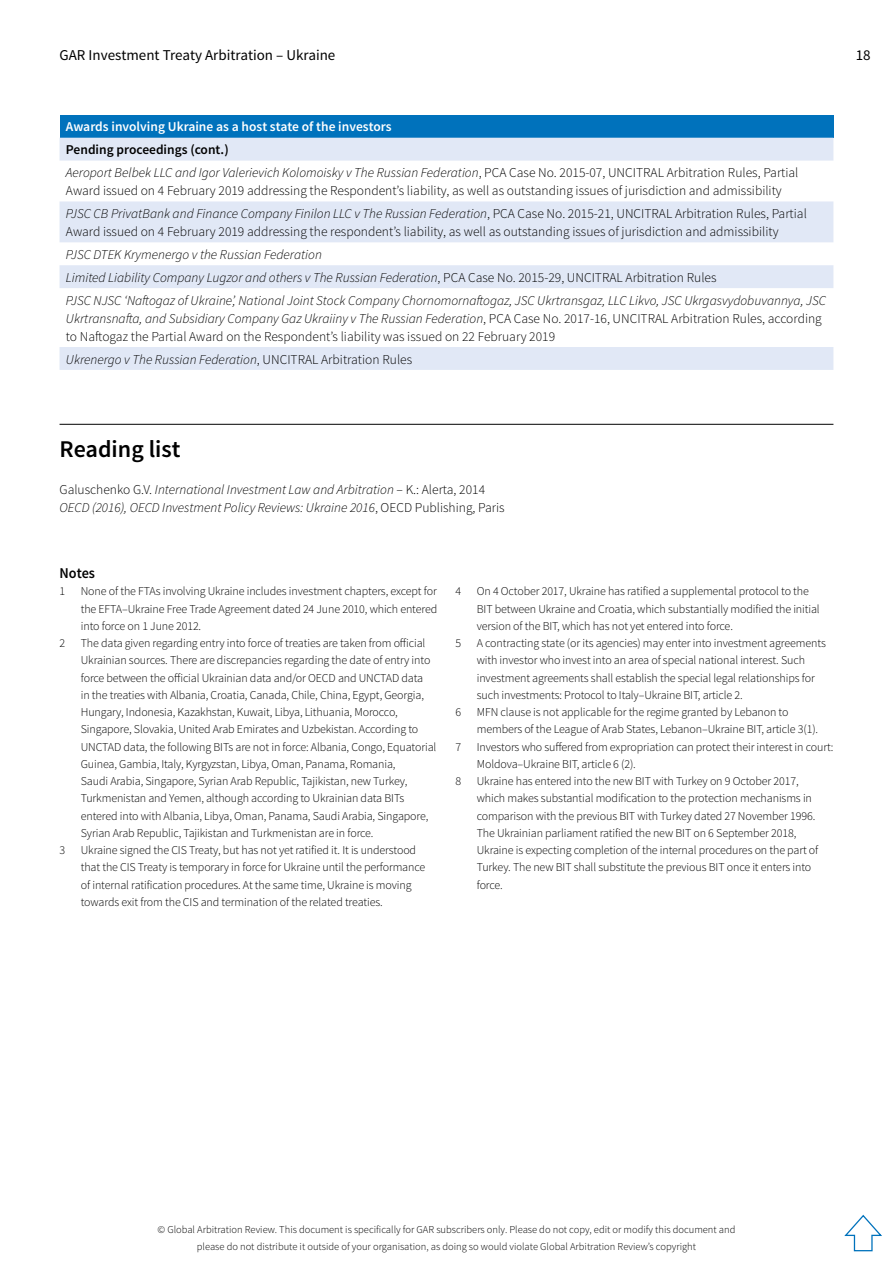
<style>
.page{position:relative;width:893px;height:1263px;background:#fff}
.page>*{position:absolute;margin:0;border:0;box-sizing:border-box;transform-origin:0 0}
.t1{font:600 24px "Source Sans Pro";color:#000}
.t2{font:15px "Source Sans Pro";color:#000}
.t3{font:600 15px "Source Sans Pro";color:#000;scale:.95 1}
.t4{font:italic 300 13.5px/23px "Source Sans Pro";color:#000}
.t5{font:300 13.5px/23px "Source Sans Pro";color:#000}
.t6{font:600 13.5px "Source Sans Pro";color:#fff}
.t7{font:300 12px/17.2px "Source Sans Pro";letter-spacing:-.01em;color:#000}
.t8{font:300 10.5px/16.5px "Source Sans Pro";color:#000;text-align:center}
.s1{font-weight:600;font-style:normal}
.s2{font-style:normal}
.s3{font-style:italic}
</style>
<div class="page">
<svg style="left:844px;top:1214px;width:38px;height:38px"></svg>
<div style="left:60px;top:115px;width:773px;height:23px;background:#0072bc"></div>
<svg style="left:60px;top:138px;width:773px;height:232px"></svg>
<hr style="left:60px;top:424px;width:773px;height:1px;background:#000">
<p class="t2" style="left:60px;top:45px;width:277px">GAR Investment Treaty Arbitration – Ukraine</p>
<p class="t2" style="left:856px;top:45px;width:16px">18</p>
<p class="t6" style="left:66px;top:118px;width:327px">Awards involving Ukraine as a host state of the investors</p>
<p class="t4" style="left:66px;top:138px;width:734px"><span class="s1">Pending proceedings (cont.)<br></span>Aeroport Belbek LLC and Igor Valerievich Kolomoisky v The Russian Federation<span class="s2">, PCA Case No. 2015-07, UNCITRAL Arbitration Rules, Partial</span></p>
<p class="t5" style="left:66px;top:179px;width:742px">Award issued on 4 February 2019 addressing the Respondent’s liability, as well as outstanding issues of jurisdiction and admissibility<br><span class="s3">PJSC CB PrivatBank and Finance Company Finilon LLC v The Russian Federation</span>, PCA Case No. 2015-21, UNCITRAL Arbitration Rules, Partial</p>
<p class="t5" style="left:66px;top:220px;width:714px">Award issued on 4 February 2019 addressing the respondent’s liability, as well as outstanding issues of jurisdiction and admissibility</p>
<p class="t4" style="left:66px;top:243px;width:761px">PJSC DTEK Krymenergo v the Russian Federation<br>Limited Liability Company Lugzor and others v The Russian Federation<span class="s2">, PCA Case No. 2015-29, UNCITRAL Arbitration Rules<br></span>PJSC NJSC ‘Naftogaz of Ukraine’, National Joint Stock Company Chornomornaftogaz, JSC Ukrtransgaz, LLC Likvo, JSC Ukrgasvydobuvannya, JSC</p>
<p class="t5" style="left:66px;top:309px;width:757px;line-height:18px"><span class="s3">Ukrtransnafta, and Subsidiary Company Gaz Ukraiiny v The Russian Federation</span>, PCA Case No. 2017-16, UNCITRAL Arbitration Rules, according to Naftogaz the Partial Award on the Respondent’s liability was issued on 22 February 2019</p>
<p class="t4" style="left:66px;top:348px;width:348px">Ukrenergo v The Russian Federation<span class="s2">, UNCITRAL Arbitration Rules</span></p>
<h1 class="t1" style="left:60px;top:434px;width:123px">Reading list</h1>
<p class="t4" style="left:60px;top:480px;width:447px;line-height:18px"><span class="s2">Galuschenko G.V.</span> International Investment Law and Arbitration <span class="s2">– K.: Alerta, 2014<br></span>OECD (2016), OECD Investment Policy Reviews: Ukraine 2016<span class="s2">, OECD Publishing, Paris</span></p>
<p class="t3" style="left:60px;top:564px;width:39px">Notes</p>
<p class="t7" style="left:60px;top:583px;width:7px">1</p>
<p class="t7" style="left:81px;top:583px;width:358px;text-align:justify">None of the FTAs involving Ukraine includes investment chapters, except for the EFTA–Ukraine Free Trade Agreement dated 24 June 2010, which entered into force on 1 June 2012.</p>
<p class="t7" style="left:60px;top:635px;width:7px">2</p>
<p class="t7" style="left:81px;top:635px;width:357px">The data given regarding entry into force of treaties are taken from official Ukrainian sources. There are discrepancies regarding the date of entry into force between the official Ukrainian data and/or OECD and UNCTAD data<br>in the treaties with Albania, Croatia, Canada, Chile, China, Egypt, Georgia, Hungary, Indonesia, Kazakhstan, Kuwait, Libya, Lithuania, Morocco, Singapore, Slovakia, United Arab Emirates and Uzbekistan. According to UNCTAD data, the following BITs are not in force: Albania, Congo, Equatorial Guinea, Gambia, Italy, Kyrgyzstan, Libya, Oman, Panama, Romania,<br>Saudi Arabia, Singapore, Syrian Arab Republic, Tajikistan, new Turkey, Turkmenistan and Yemen, although according to Ukrainian data BITs entered into with Albania, Libya, Oman, Panama, Saudi Arabia, Singapore, Syrian Arab Republic, Tajikistan and Turkmenistan are in force.</p>
<p class="t7" style="left:60px;top:842px;width:7px">3</p>
<p class="t7" style="left:81px;top:842px;width:346px">Ukraine signed the CIS Treaty, but has not yet ratified it. It is understood that the CIS Treaty is temporary in force for Ukraine until the performance of internal ratification procedures. At the same time, Ukraine is moving towards exit from the CIS and termination of the related treaties.</p>
<p class="t7" style="left:455px;top:583px;width:7px">4</p>
<p class="t7" style="left:477px;top:583px;width:345px">On 4 October 2017, Ukraine has ratified a supplemental protocol to the<br>BIT between Ukraine and Croatia, which substantially modified the initial version of the BIT, which has not yet entered into force.</p>
<p class="t7" style="left:455px;top:634px;width:7px">5</p>
<p class="t7" style="left:477px;top:634px;width:351px">A contracting state (or its agencies) may enter into investment agreements with investor who invest into an area of special national interest. Such investment agreements shall establish the special legal relationships for such investments: Protocol to Italy–Ukraine BIT, article 2.</p>
<p class="t7" style="left:455px;top:703px;width:7px">6</p>
<p class="t7" style="left:477px;top:703px;width:343px">MFN clause is not applicable for the regime granted by Lebanon to members of the League of Arab States, Lebanon–Ukraine BIT, article 3(1).</p>
<p class="t7" style="left:455px;top:738px;width:7px">7</p>
<p class="t7" style="left:477px;top:738px;width:358px">Investors who suffered from expropriation can protect their interest in court:<br>Moldova–Ukraine BIT, article 6 (2).</p>
<p class="t7" style="left:455px;top:772px;width:7px">8</p>
<p class="t7" style="left:477px;top:772px;width:343px">Ukraine has entered into the new BIT with Turkey on 9 October 2017, which makes substantial modification to the protection mechanisms in comparison with the previous BIT with Turkey dated 27 November 1996.<br>The Ukrainian parliament ratified the new BIT on 6 September 2018, Ukraine is expecting completion of the internal procedures on the part of Turkey. The new BIT shall substitute the previous BIT once it enters into force.</p>
<p class="t8" style="left:158px;top:1221px;width:579px">© Global Arbitration Review. This document is specifically for GAR subscribers only. Please do not copy, edit or modify this document and please do not distribute it outside of your organisation, as doing so would violate Global Arbitration Review’s copyright</p>
</div>
